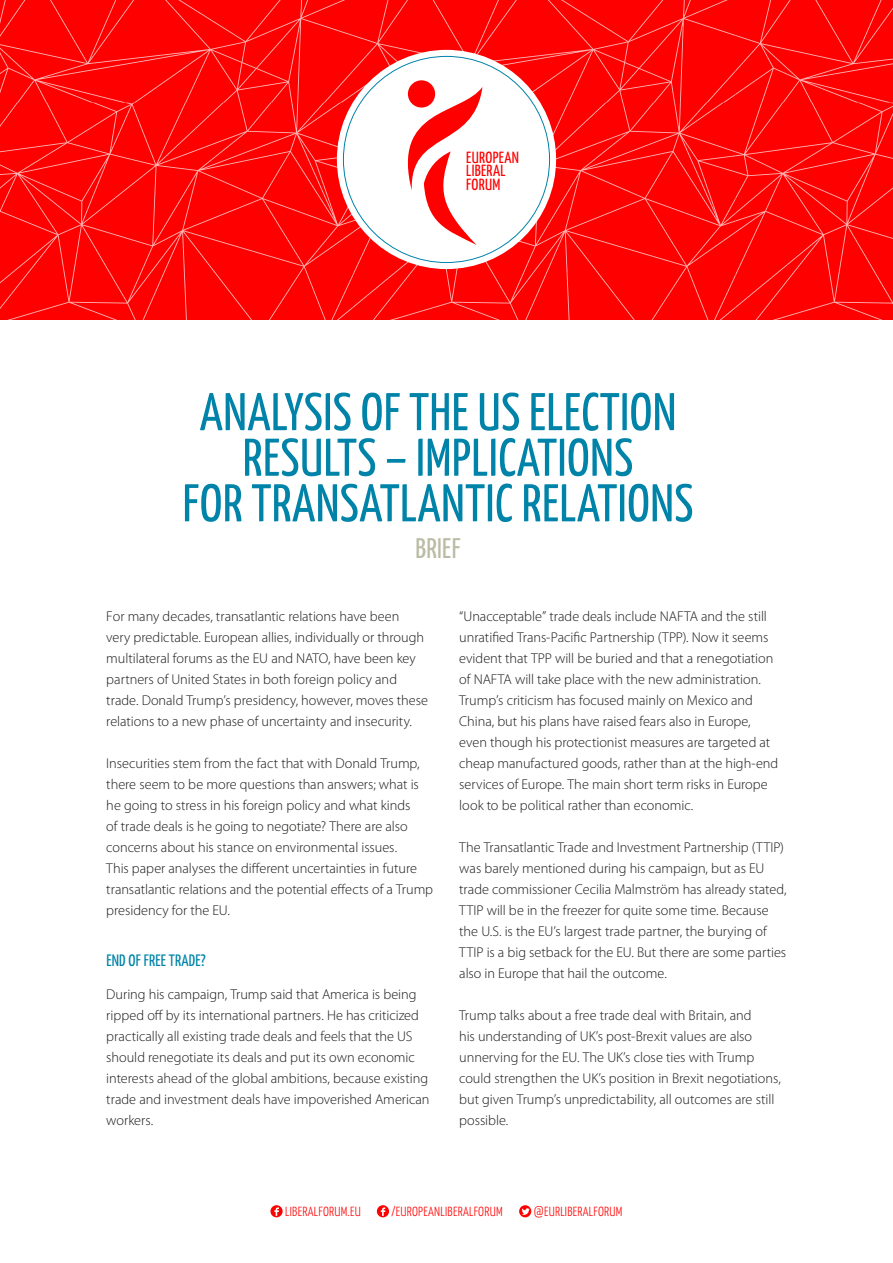
<style>
.page{position:relative;width:893px;height:1263px;background:#fff}
.page>*{position:absolute;margin:0;border:0;box-sizing:border-box;transform-origin:0 0}
.t1{font:52.95px/45.6px "Yanone Kaffeesatz";letter-spacing:.01em;color:#0083a8;text-align:center}
.t2{font:28.35px "Yanone Kaffeesatz";letter-spacing:.01em;color:#babca5}
.t3{font:16.5px "Yanone Kaffeesatz";letter-spacing:.01em;color:#0083a8}
.t4{font:16.2px/13.5px "Yanone Kaffeesatz";letter-spacing:.02em;color:#f00}
.t5{font:300 14.25px/21px "Myriad Pro";color:#1a1918}
.t6{font:300 13.2px "Yanone Kaffeesatz";letter-spacing:.02em;color:#f00}
</style>
<div class="page">
<svg style="left:270px;top:1205px;width:13px;height:12px"></svg>
<svg style="left:377px;top:1205px;width:12px;height:12px"></svg>
<svg style="left:519px;top:1205px;width:12px;height:12px"></svg>
<svg style="left:0;top:0;width:893px;height:319px"></svg>
<p class="t4" style="left:466px;top:151px;width:54px">EUROPEAN<br>LIBERAL<br>FORUM</p>
<h1 class="t1" style="left:183px;top:389px;width:512px">ANALYSIS OF THE US ELECTION<br>RESULTS – IMPLICATIONS<br>FOR TRANSATLANTIC RELATIONS</h1>
<h2 class="t2" style="left:415px;top:533px;width:47px">BRIEF</h2>
<p class="t5" style="left:106px;top:607px;width:323px">For many decades, transatlantic relations have been<br>very predictable. European allies, individually or through multilateral forums as the EU and NATO, have been key partners of United States in both foreign policy and trade. Donald Trump’s presidency, however, moves these relations to a new phase of uncertainty and insecurity.</p>
<p class="t5" style="left:106px;top:754px;width:328px">Insecurities stem from the fact that with Donald Trump, there seem to be more questions than answers; what is he going to stress in his foreign policy and what kinds<br>of trade deals is he going to negotiate? There are also concerns about his stance on environmental issues.<br>This paper analyses the different uncertainties in future transatlantic relations and the potential effects of a Trump presidency for the EU.</p>
<p class="t3" style="left:106px;top:952px;width:101px">END OF FREE TRADE?</p>
<p class="t5" style="left:106px;top:985px;width:325px">During his campaign, Trump said that America is being ripped off by its international partners. He has criticized practically all existing trade deals and feels that the US should renegotiate its deals and put its own economic interests ahead of the global ambitions, because existing trade and investment deals have impoverished American workers.</p>
<p class="t5" style="left:459px;top:607px;width:321px">“Unacceptable” trade deals include NAFTA and the still unratified Trans-Pacific Partnership (TPP). Now it seems evident that TPP will be buried and that a renegotiation of NAFTA will take place with the new administration.<br>Trump’s criticism has focused mainly on Mexico and China, but his plans have raised fears also in Europe, even though his protectionist measures are targeted at cheap manufactured goods, rather than at the high-end services of Europe. The main short term risks in Europe look to be political rather than economic.</p>
<p class="t5" style="left:459px;top:838px;width:329px">The Transatlantic Trade and Investment Partnership (TTIP) was barely mentioned during his campaign, but as EU trade commissioner Cecilia Malmström has already stated, TTIP will be in the freezer for quite some time. Because the U.S. is the EU’s largest trade partner, the burying of TTIP is a big setback for the EU. But there are some parties also in Europe that hail the outcome.</p>
<p class="t5" style="left:459px;top:1006px;width:323px">Trump talks about a free trade deal with Britain, and<br>his understanding of UK’s post-Brexit values are also unnerving for the EU. The UK’s close ties with Trump could strengthen the UK’s position in Brexit negotiations, but given Trump’s unpredictability, all outcomes are still possible.</p>
<p class="t6" style="left:285px;top:1206px;width:77px">LIBERALFORUM.EU</p>
<p class="t6" style="left:392px;top:1206px;width:113px">/EUROPEANLIBERALFORUM</p>
<p class="t6" style="left:534px;top:1206px;width:90px">@EURLIBERALFORUM</p>
</div>
